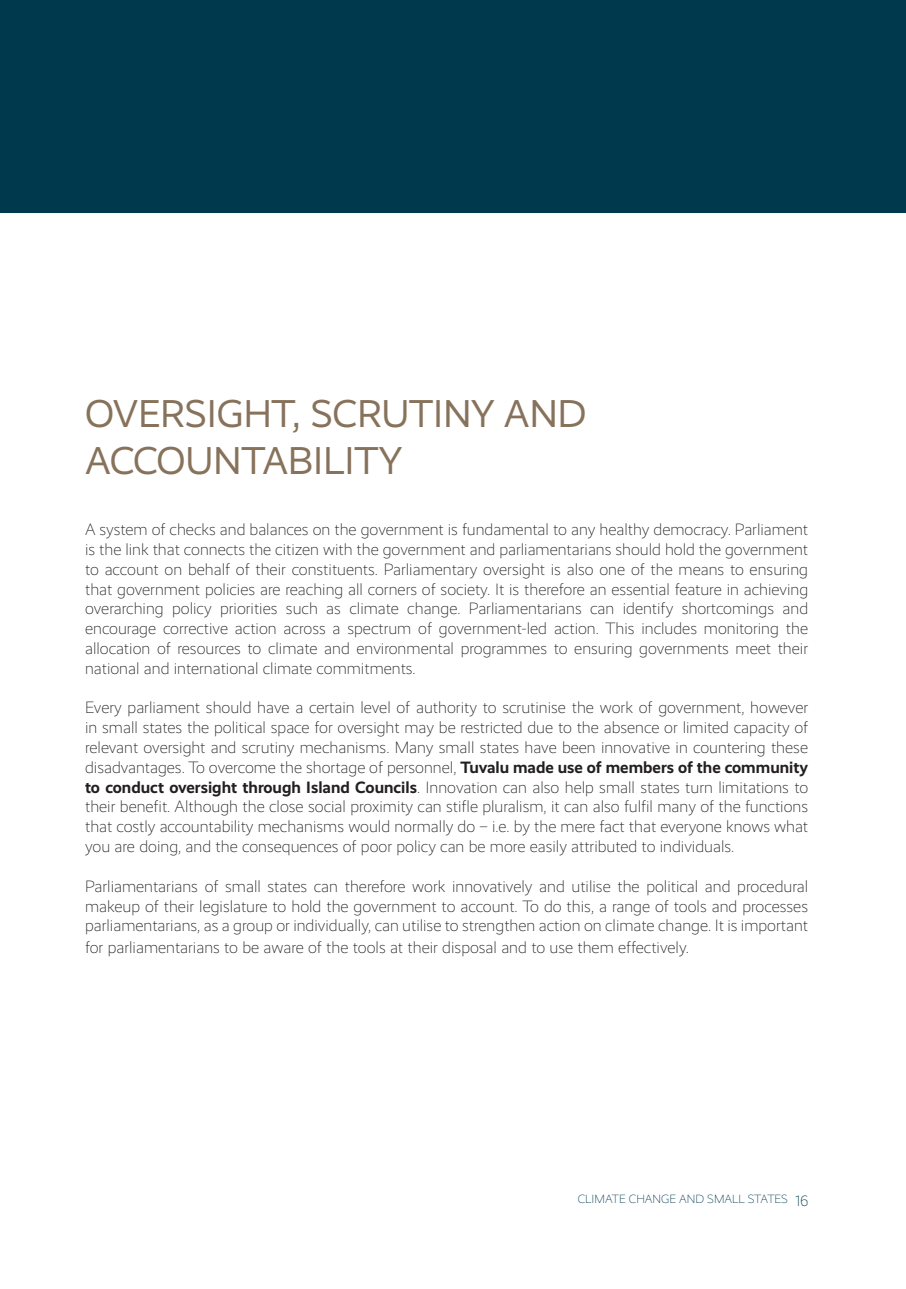
<style>
.page{position:relative;width:906px;height:1289px;background:#fff}
.page>*{position:absolute;margin:0;border:0;box-sizing:border-box;transform-origin:0 0}
.t1{font:39px/46.8px "Realist";color:#87725b}
.t2{font:300 16.5px/19.8px "Realist";color:#231f20;text-align:justify}
.t3{font:300 12px "Realist";color:#00384e}
.s1{font-weight:700}
.s2{font-size:15px}
</style>
<div class="page">
<div style="left:0;top:0;width:906px;height:213px;background:#00384e"></div>
<p class="t1" style="left:85px;top:390px;width:502px">OVERSIGHT, SCRUTINY AND<br>ACCOUNTABILITY</p>
<p class="t2" style="left:85px;top:520px;width:724px">A system of checks and balances on the government is fundamental to any healthy democracy. Parliament is the link that connects the citizen with the government and parliamentarians should hold the government to account on behalf of their constituents. Parliamentary oversight is also one of the means to ensuring that government policies are reaching all corners of society. It is therefore an essential feature in achieving overarching policy priorities such as climate change. Parliamentarians can identify shortcomings and encourage corrective action across a spectrum of government-led action. This includes monitoring the allocation of resources to climate and environmental programmes to ensuring governments meet their national and international climate commitments.</p>
<p class="t2" style="left:85px;top:698px;width:724px">Every parliament should have a certain level of authority to scrutinise the work of government, however in small states the political space for oversight may be restricted due to the absence or limited capacity of relevant oversight and scrutiny mechanisms. Many small states have been innovative in countering these disadvantages. To overcome the shortage of personnel, <span class="s1">Tuvalu made use of members of the community to conduct oversight through Island Councils</span>. Innovation can also help small states turn limitations to their benefit. Although the close social proximity can stifle pluralism, it can also fulfil many of the functions that costly accountability mechanisms would normally do – i.e. by the mere fact that everyone knows what you are doing, and the consequences of poor policy can be more easily attributed to individuals.</p>
<p class="t2" style="left:85px;top:876px;width:724px">Parliamentarians of small states can therefore work innovatively and utilise the political and procedural makeup of their legislature to hold the government to account. To do this, a range of tools and processes parliamentarians, as a group or individually, can utilise to strengthen action on climate change. It is important</p>
<p class="t2" style="left:85px;top:937px;width:605px">for parliamentarians to be aware of the tools at their disposal and to use them effectively.</p>
<p class="t3" style="left:577px;top:1192px;width:232px">CLIMATE CHANGE AND SMALL STATES <span class="s2">16</span></p>
</div>
